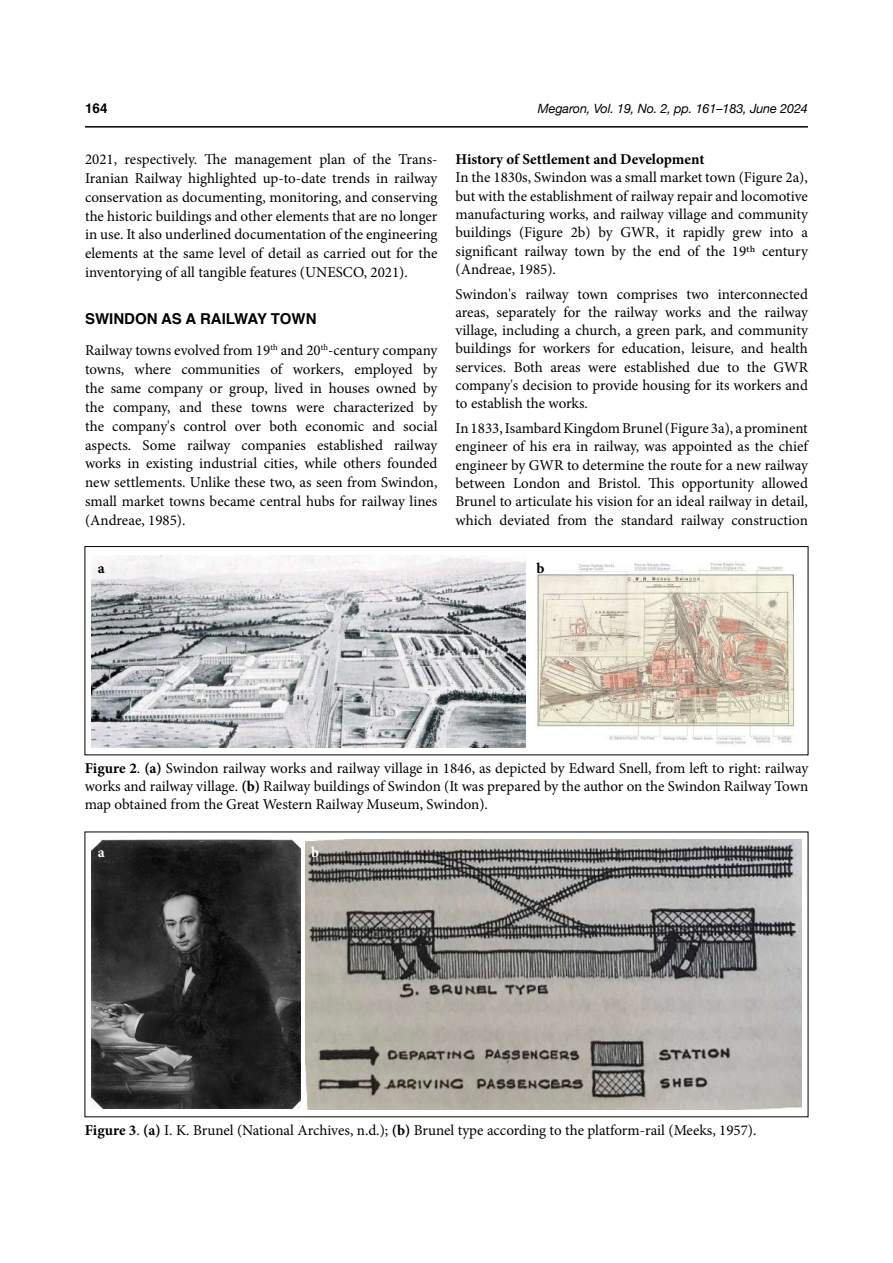
<style>
.page{position:relative;width:893px;height:1263px;background:#fff}
.page>*{position:absolute;margin:0;border:0;box-sizing:border-box;transform-origin:0 0}
.t1{font:15px/18.3px "Minion Pro";color:#000;text-align:justify}
.t2{font:700 15px "Minion Pro";letter-spacing:-.005em;color:#000}
.t3{font:700 15px "Helvetica";color:#000}
.t4{font:700 15px "Minion Pro";color:#fff}
.t5{font:700 13.5px "Helvetica";color:#000}
.t6{font:italic 12.75px "Helvetica Neue";letter-spacing:-.01em;color:#000}
.s1{font-weight:700}
</style>
<div class="page">
<hr style="left:85px;top:126px;width:723px;height:2px;background:#000">
<div style="left:85px;top:546px;width:723px;height:209px;border:1px solid #000"></div>
<img style="left:92px;top:556px;width:433px;height:191px">
<img style="left:536px;top:561px;width:259px;height:185px">
<img style="left:92px;top:840px;width:208px;height:268px">
<img style="left:305px;top:840px;width:496px;height:269px">
<p class="t5" style="left:85px;top:98px;width:24px">164</p>
<p class="t6" style="left:538px;top:100px;width:271px">Megaron, Vol. 19, No. 2, pp. 161–183, June 2024</p>
<p class="t1" style="left:85px;top:150px;width:354px;line-height:18.9px">2021, respectively. The management plan of the Trans-Iranian Railway highlighted up-to-date trends in railway conservation as documenting, monitoring, and conserving the historic buildings and other elements that are no longer in use. It also underlined documentation of the engineering elements at the same level of detail as carried out for the inventorying of all tangible features (UNESCO, 2021).</p>
<p class="t3" style="left:85px;top:306px;width:233px">SWINDON AS A RAILWAY TOWN</p>
<p class="t1" style="left:85px;top:341px;width:354px;line-height:18.9px">Railway towns evolved from 19<sup>th</sup> and 20<sup>th</sup>-century company towns, where communities of workers, employed by the same company or group, lived in houses owned by the company, and these towns were characterized by the company's control over both economic and social aspects. Some railway companies established railway works in existing industrial cities, while others founded new settlements. Unlike these two, as seen from Swindon, small market towns became central hubs for railway lines (Andreae, 1985).</p>
<p class="t2" style="left:455px;top:149px;width:251px">History of Settlement and Development</p>
<p class="t1" style="left:455px;top:168px;width:354px">In the 1830s, Swindon was a small market town (Figure 2a), but with the establishment of railway repair and locomotive manufacturing works, and railway village and community buildings (Figure 2b) by GWR, it rapidly grew into a significant railway town by the end of the 19th century (Andreae, 1985).</p>
<p class="t1" style="left:455px;top:285px;width:354px">Swindon's railway town comprises two interconnected areas, separately for the railway works and the railway village, including a church, a green park, and community buildings for workers for education, leisure, and health services. Both areas were established due to the GWR company's decision to provide housing for its workers and to establish the works.</p>
<p class="t1" style="left:455px;top:419px;width:354px">In 1833, Isambard Kingdom Brunel (Figure 3a), a prominent engineer of his era in railway, was appointed as the chief engineer by GWR to determine the route for a new railway between London and Bristol. This opportunity allowed Brunel to articulate his vision for an ideal railway in detail, which deviated from the standard railway construction</p>
<p class="t2" style="left:98px;top:557px;width:8px">a</p>
<p class="t2" style="left:536px;top:558px;width:10px">b</p>
<p class="t1" style="left:85px;top:760px;width:725px"><span class="s1">Figure 2</span>. <span class="s1">(a)</span> Swindon railway works and railway village in 1846, as depicted by Edward Snell, from left to right: railway works and railway village. <span class="s1">(b)</span> Railway buildings of Swindon (It was prepared by the author on the Swindon Railway Town map obtained from the Great Western Railway Museum, Swindon).</p>
<p class="t4" style="left:98px;top:841px;width:8px">a</p>
<p class="t4" style="left:311px;top:841px;width:10px">b</p>
<p class="t1" style="left:85px;top:1121px;width:673px"><span class="s1">Figure 3</span>. <span class="s1">(a)</span> I. K. Brunel (National Archives, n.d.); <span class="s1">(b)</span> Brunel type according to the platform-rail (Meeks, 1957).</p>
</div>
